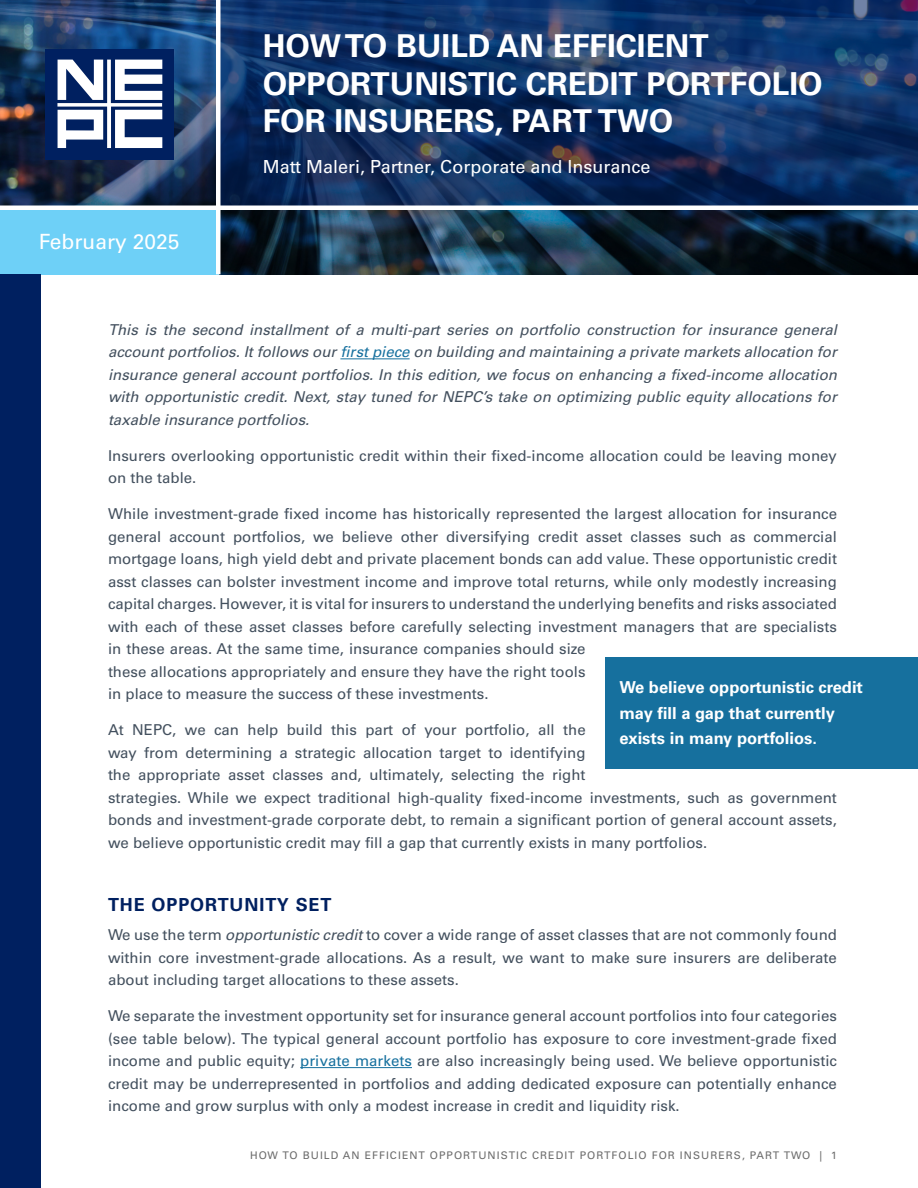
<style>
.page{position:relative;width:918px;height:1188px;background:#fff}
.page>*{position:absolute;margin:0;border:0;box-sizing:border-box;transform-origin:0 0}
.Doc_Title_-_Quarter_Page{font:700 31.5px/37.5px "Univers LT Pro 65";color:#fff}
.t1{font:21px "Univers LT Pro 55 Roman";color:#fff}
.Main_Body_Text{font:18px "Univers LT Pro 55 Roman";color:#fff}
.Heading{font:700 18px "Univers LT Pro 65";letter-spacing:.05em;color:#002060}
.t2{font:700 16.5px/25.5px "Univers LT Pro 65";color:#fff}
.Main_Body_Text-2{font:15px/22.5px "Univers LT Pro 55 Roman";color:#43505e}
.Main_Body_Text-3{font:italic 15px/22.5px "Univers LT Pro 55";color:#43505e;text-align:justify}
.Main_Body_Text-4{font:10.5px "Univers LT Pro 55 Roman";letter-spacing:.1em;color:#6b6b6b}
.s1{color:#16709e}
.s2{font-family:"Univers LT Pro 55";font-style:italic}
</style>
<div class="page">
<img style="left:0;top:0;width:918px;height:274px">
<svg style="left:220px;top:0;width:698px;height:206px"></svg>
<div style="left:0;top:208px;width:218px;height:66px;background:#6ed0f7"></div>
<hr style="left:340px;top:358px;width:70px;height:1px;background:#16709e">
<hr style="left:300px;top:1067px;width:112px;height:1px;background:#16709e">
<hr style="left:216px;top:0;width:4px;height:274px;background:#fff">
<div style="left:0;top:274px;width:40px;height:914px;background:#002060"></div>
<hr style="left:0;top:206px;width:918px;height:4px;background:#fff">
<div style="left:45px;top:50px;width:129px;height:110px;background:#002060"></div>
<svg style="left:57px;top:60px;width:105px;height:88px"></svg>
<div style="left:606px;top:657px;width:312px;height:112px;background:#16709e"></div>
<p class="Doc_Title_-_Quarter_Page" style="left:263px;top:26px;width:562px">HOW TO BUILD AN EFFICIENT<br>OPPORTUNISTIC CREDIT PORTFOLIO<br>FOR INSURERS, PART TWO</p>
<p class="t1" style="left:39px;top:227px;width:142px">February 2025</p>
<p class="Main_Body_Text" style="left:263px;top:154px;width:389px">Matt Maleri, Partner, Corporate and Insurance</p>
<p class="Main_Body_Text-3" style="left:108px;top:318px;width:731px">This is the second installment of a multi-part series on portfolio construction for insurance general account portfolios. It follows our <span class="s1">first piece</span> on building and maintaining a private markets allocation for insurance general account portfolios. In this edition, we focus on enhancing a fixed-income allocation with opportunistic credit. Next, stay tuned for NEPC’s take on optimizing public equity allocations for taxable insurance portfolios.</p>
<p class="Main_Body_Text-2" style="left:108px;top:444px;width:730px">Insurers overlooking opportunistic credit within their fixed-income allocation could be leaving money on the table.</p>
<p class="Main_Body_Text-2" style="left:108px;top:502px;width:731px">While investment-grade fixed income has historically represented the largest allocation for insurance general account portfolios, we believe other diversifying credit asset classes such as commercial mortgage loans, high yield debt and private placement bonds can add value. These opportunistic credit asst classes can bolster investment income and improve total returns, while only modestly increasing capital charges. However, it is vital for insurers to understand the underlying benefits and risks associated with each of these asset classes before carefully selecting investment managers that are specialists in these areas. At the same time, insurance companies should size<br>these allocations appropriately and ensure they have the right tools<br>in place to measure the success of these investments.</p>
<p class="Main_Body_Text-2" style="left:108px;top:718px;width:730px">At NEPC, we can help build this part of your portfolio, all the<br>way from determining a strategic allocation target to identifying<br>the appropriate asset classes and, ultimately, selecting the right<br>strategies. While we expect traditional high-quality fixed-income investments, such as government bonds and investment-grade corporate debt, to remain a significant portion of general account assets, we believe opportunistic credit may fill a gap that currently exists in many portfolios.</p>
<p class="t2" style="left:619px;top:674px;width:245px">We believe opportunistic credit may fill a gap that currently exists in many portfolios.</p>
<p class="Heading" style="left:108px;top:892px;width:225px">THE OPPORTUNITY SET</p>
<p class="Main_Body_Text-2" style="left:108px;top:923px;width:731px;text-align:justify">We use the term <span class="s2">opportunistic credit</span> to cover a wide range of asset classes that are not commonly found within core investment-grade allocations. As a result, we want to make sure insurers are deliberate about including target allocations to these assets.</p>
<p class="Main_Body_Text-2" style="left:108px;top:1004px;width:731px;text-align:justify">We separate the investment opportunity set for insurance general account portfolios into four categories (see table below). The typical general account portfolio has exposure to core investment-grade fixed income and public equity; <span class="s1">private markets</span> are also increasingly being used. We believe opportunistic credit may be underrepresented in portfolios and adding dedicated exposure can potentially enhance income and grow surplus with only a modest increase in credit and liquidity risk.</p>
<p class="Main_Body_Text-4" style="left:250px;top:1148px;width:588px">HOW TO BUILD AN EFFICIENT OPPORTUNISTIC CREDIT PORTFOLIO FOR INSURERS, PART TWO | 1</p>
</div>
